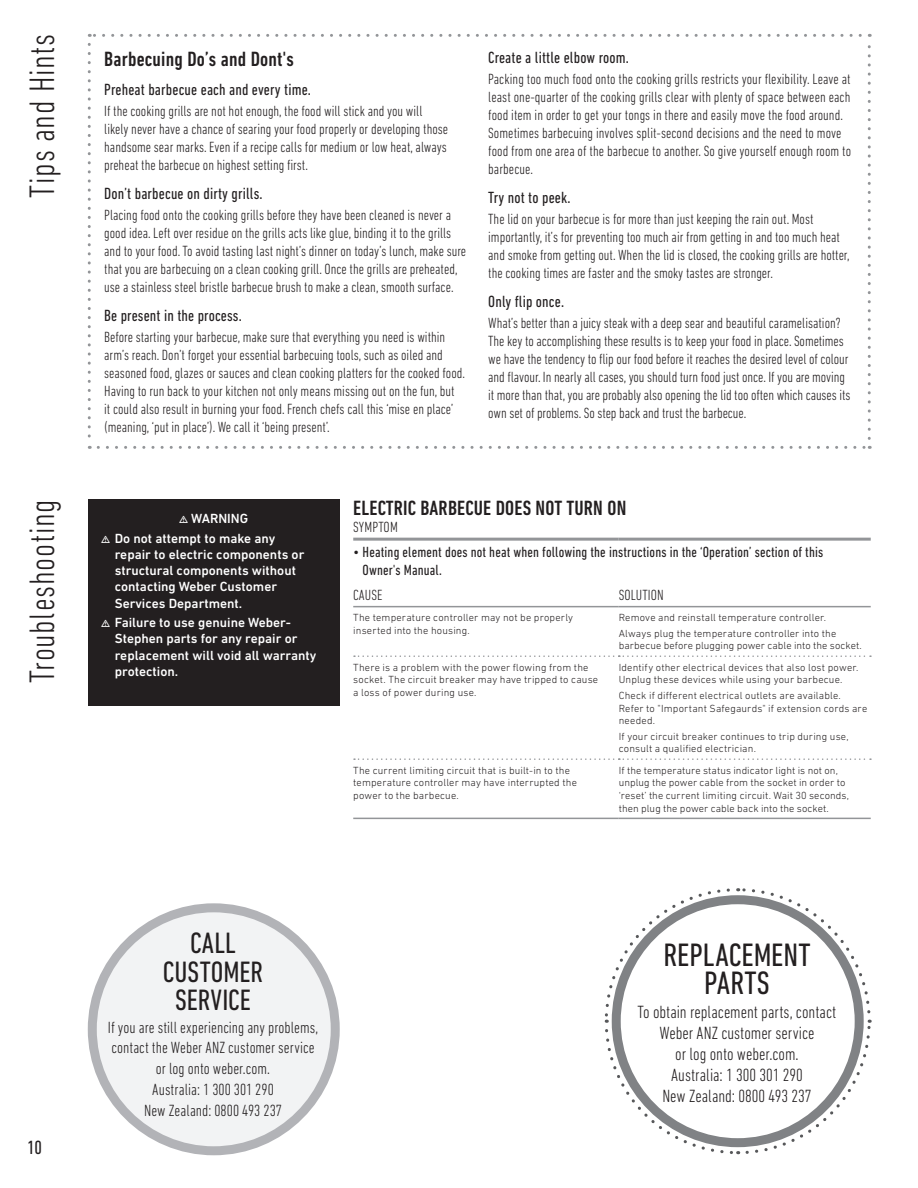
<style>
.page{position:relative;width:918px;height:1188px;background:#fff}
.page>*{position:absolute;margin:0;border:0;box-sizing:border-box;transform-origin:0 0}
.t1{font:300 condensed 36px "DIN Next LT Pro";letter-spacing:.02em;color:#231f20}
.t2{font:condensed 33px/28.5px "DIN Next LT Pro";color:#231f20;text-align:center}
.t3{font:condensed 30px/28.5px "DIN Next LT Pro";letter-spacing:.005em;color:#231f20;text-align:center}
.t4{font:500 condensed 21px "DIN Next LT Pro";letter-spacing:.01em;color:#231f20}
.t5{font:condensed 19.5px "DIN Next LT Pro";color:#231f20}
.t6{font:300 condensed 18px/21px "DIN Next LT Pro";color:#231f20;text-align:center}
.t7{font:condensed 16.5px "DIN Next LT Pro";letter-spacing:.01em;color:#231f20}
.t8{font:300 condensed 16.5px/20.7px "DIN Next LT Pro";letter-spacing:.005em;color:#231f20;text-align:center}
.t9{font:300 condensed 15px/18px "DIN Next LT Pro";color:#231f20}
.t10{font:condensed 15px/18px "DIN Next LT Pro";letter-spacing:.01em;color:#231f20}
.t11{font:500 13.5px/16.2px "DIN Next LT Pro";color:#fff}
.t12{font:300 10.5px/12.6px "DIN Next LT Pro";letter-spacing:.015em;color:#231f20}
</style>
<div class="page">
<svg style="left:88px;top:44px;width:3px;height:405px"></svg>
<svg style="left:98px;top:446px;width:772px;height:3px"></svg>
<svg style="left:868px;top:34px;width:3px;height:404px"></svg>
<svg style="left:89px;top:34px;width:771px;height:3px"></svg>
<svg style="left:354px;top:655px;width:517px;height:2px"></svg>
<svg style="left:354px;top:758px;width:517px;height:2px"></svg>
<hr style="left:353px;top:606px;width:266px;height:1px;background:#939598">
<hr style="left:619px;top:606px;width:252px;height:1px;background:#939598">
<hr style="left:353px;top:538px;width:266px;height:3px;background:#939598">
<hr style="left:619px;top:538px;width:252px;height:3px;background:#939598">
<hr style="left:353px;top:818px;width:266px;height:1px;background:#939598">
<hr style="left:619px;top:818px;width:252px;height:1px;background:#939598">
<div style="left:88px;top:499px;width:252px;height:207px;background:#231f20"></div>
<div style="left:92px;top:908px;width:243px;height:243px;background:#f2f3f4;border-radius:50%"></div>
<div style="left:88px;top:903px;width:252px;height:252px;border:9px solid #b2b3b7;border-radius:50%"></div>
<svg style="left:604px;top:888px;width:268px;height:267px"></svg>
<div style="left:616px;top:900px;width:243px;height:243px;background:#fff;border-radius:50%"></div>
<div style="left:612px;top:895px;width:252px;height:252px;border:9px solid #808285;border-radius:50%"></div>
<h1 class="t1" style="left:21px;top:198px;width:166px;rotate:-90deg">Tips and Hints</h1>
<h1 class="t1" style="left:21px;top:683px;width:185px;rotate:-90deg">Troubleshooting</h1>
<h3 class="t4" style="left:104px;top:47px;width:191px">Barbecuing Do’s and Dont's</h3>
<p class="t7" style="left:104px;top:80px;width:208px">Preheat barbecue each and every time.</p>
<p class="t9" style="left:104px;top:101px;width:345px">If the cooking grills are not hot enough, the food will stick and you will likely never have a chance of searing your food properly or developing those handsome sear marks. Even if a recipe calls for medium or low heat, always preheat the barbecue on highest setting first.</p>
<p class="t7" style="left:104px;top:184px;width:160px">Don’t barbecue on dirty grills.</p>
<p class="t9" style="left:104px;top:206px;width:364px">Placing food onto the cooking grills before they have been cleaned is never a good idea. Left over residue on the grills acts like glue, binding it to the grills and to your food. To avoid tasting last night’s dinner on today’s lunch, make sure that you are barbecuing on a clean cooking grill. Once the grills are preheated, use a stainless steel bristle barbecue brush to make a clean, smooth surface.</p>
<p class="t7" style="left:104px;top:306px;width:139px">Be present in the process.</p>
<p class="t9" style="left:104px;top:328px;width:362px">Before starting your barbecue, make sure that everything you need is within arm’s reach. Don’t forget your essential barbecuing tools, such as oiled and seasoned food, glazes or sauces and clean cooking platters for the cooked food.<br>Having to run back to your kitchen not only means missing out on the fun, but<br>it could also result in burning your food. French chefs call this ‘mise en place’ (meaning, ‘put in place’). We call it ‘being present’.</p>
<p class="t7" style="left:488px;top:48px;width:142px">Create a little elbow room.</p>
<p class="t9" style="left:488px;top:70px;width:364px">Packing too much food onto the cooking grills restricts your flexibility. Leave at least one-quarter of the cooking grills clear with plenty of space between each food item in order to get your tongs in there and easily move the food around.<br>Sometimes barbecuing involves split-second decisions and the need to move food from one area of the barbecue to another. So give yourself enough room to barbecue.</p>
<p class="t7" style="left:488px;top:188px;width:84px">Try not to peek.</p>
<p class="t9" style="left:488px;top:210px;width:363px">The lid on your barbecue is for more than just keeping the rain out. Most importantly, it’s for preventing too much air from getting in and too much heat and smoke from getting out. When the lid is closed, the cooking grills are hotter, the cooking times are faster and the smoky tastes are stronger.</p>
<p class="t7" style="left:488px;top:292px;width:77px">Only flip once.</p>
<p class="t9" style="left:488px;top:314px;width:364px">What’s better than a juicy steak with a deep sear and beautiful caramelisation?<br>The key to accomplishing these results is to keep your food in place. Sometimes we have the tendency to flip our food before it reaches the desired level of colour and flavour. In nearly all cases, you should turn food just once. If you are moving it more than that, you are probably also opening the lid too often which causes its own set of problems. So step back and trust the barbecue.</p>
<p class="t11" style="left:115px;top:509px;width:162px;line-height:19.6px;text-indent:76px">WARNING<br>Do not attempt to make any</p>
<p class="t11" style="left:115px;top:546px;width:191px">repair to electric components or structural components without contacting Weber Customer<br>Services Department.</p>
<p class="t11" style="left:115px;top:614px;width:203px">Failure to use genuine Weber-<br>Stephen parts for any repair or replacement will void all warranty protection.</p>
<h3 class="t4" style="left:353px;top:496px;width:275px">ELECTRIC BARBECUE DOES NOT TURN ON</h3>
<p class="t9" style="left:353px;top:518px;width:46px">SYMPTOM</p>
<p class="t10" style="left:363px;top:543px;width:462px;text-indent:-9px">• Heating element does not heat when following the instructions in the ‘Operation’ section of this<br>Owner's Manual.</p>
<p class="t9" style="left:353px;top:586px;width:31px">CAUSE</p>
<p class="t9" style="left:619px;top:586px;width:47px">SOLUTION</p>
<p class="t12" style="left:353px;top:611px;width:221px">The temperature controller may not be properly inserted into the housing.</p>
<p class="t12" style="left:619px;top:610px;width:219px;line-height:15.6px">Remove and reinstall temperature controller.<br>Always plug the temperature controller into the</p>
<p class="t12" style="left:619px;top:639px;width:245px">barbecue before plugging power cable into the socket.</p>
<p class="t12" style="left:353px;top:661px;width:247px">There is a problem with the power flowing from the socket. The circuit breaker may have tripped to cause a loss of power during use.</p>
<p class="t12" style="left:619px;top:661px;width:241px">Identify other electrical devices that also lost power.<br>Unplug these devices while using your barbecue.</p>
<p class="t12" style="left:619px;top:689px;width:250px">Check if different electrical outlets are available.<br>Refer to "Important Safegaurds" if extension cords are needed.</p>
<p class="t12" style="left:619px;top:730px;width:231px">If your circuit breaker continues to trip during use, consult a qualified electrician.</p>
<p class="t12" style="left:353px;top:764px;width:225px">The current limiting circuit that is built-in to the temperature controller may have interrupted the power to the barbecue.</p>
<p class="t12" style="left:619px;top:764px;width:232px">If the temperature status indicator light is not on, unplug the power cable from the socket in order to ‘reset’ the current limiting circuit. Wait 30 seconds, then plug the power cable back into the socket.</p>
<h3 class="t5" style="left:27px;top:1137px;width:17px">10</h3>
<h3 class="t3" style="left:163px;top:929px;width:102px">CALL<br>CUSTOMER<br>SERVICE</h3>
<p class="t8" style="left:108px;top:1017px;width:212px">If you are still experiencing any problems, contact the Weber ANZ customer service or log onto weber.com.<br>Australia: 1 300 301 290<br>New Zealand: 0800 493 237</p>
<h2 class="t2" style="left:663px;top:940px;width:149px">REPLACEMENT<br>PARTS</h2>
<p class="t6" style="left:638px;top:1001px;width:200px">To obtain replacement parts, contact<br>Weber ANZ customer service<br>or log onto weber.com.<br>Australia: 1 300 301 290<br>New Zealand: 0800 493 237</p>
</div>
